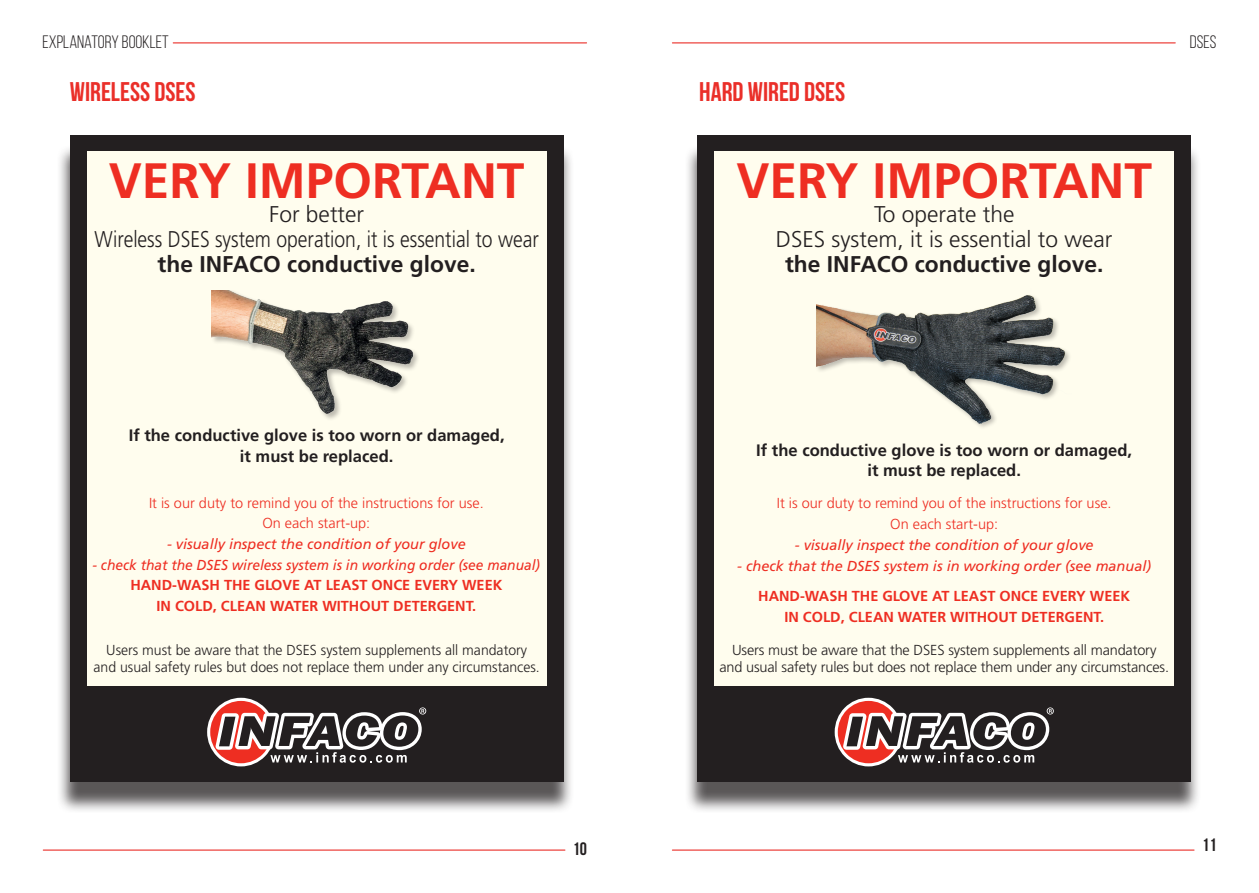
<style>
.page{position:relative;width:1259px;height:893px;background:#fff}
.page>*{position:absolute;margin:0;border:0;box-sizing:border-box;transform-origin:0 0}
.t1{font:700 49.65px "Frutiger Pro";color:#ee2e22}
.t2{font:700 27px "Bebas Neue";color:#ea2f29}
.t3{font:300 22.8px/24.9px "Frutiger Pro";color:#231f20;text-align:center}
.t4{font:700 22.8px "Frutiger Pro";color:#231f20}
.t5{font:18px "Bebas Neue";color:#231f20}
.t6{font:700 18px "Bebas Neue";color:#231f20}
.t7{font:700 16.5px/20.7px "Frutiger Pro";color:#231f20;text-align:center}
.t8{font:300 14.55px/16.5px "Frutiger Pro";letter-spacing:-.01em;color:#231f20;text-align:center}
.t9{font:700 14.55px/20.7px "Frutiger Pro";color:#ee2e22;text-align:center}
.t10{font:italic 14.55px "Frutiger Pro";color:#ee2e22}
.t11{font:300 14.55px/20.7px "Frutiger Pro";color:#ee2e22;text-align:center}
.t12{font:italic 14.55px "Frutiger Pro";color:#ee2e22;scale:.95 1}
</style>
<div class="page">
<hr style="left:43px;top:849px;width:522px;height:2px;background:#ea2f29">
<hr style="left:173px;top:42px;width:413px;height:1px;background:#ea2f29">
<hr style="left:672px;top:849px;width:522px;height:2px;background:#ea2f29">
<hr style="left:672px;top:42px;width:503px;height:1px;background:#ea2f29">
<div style="left:684px;top:144px;width:517px;height:670px;background:#231f20;opacity:.75"></div>
<div style="left:697px;top:136px;width:494px;height:646px;background:#231f20"></div>
<div style="left:714px;top:151px;width:460px;height:534px;background:#fffdee"></div>
<svg style="left:834px;top:698px;width:219px;height:68px"></svg>
<img style="left:816px;top:295px;width:254px;height:129px">
<div style="left:56px;top:144px;width:518px;height:670px;background:#231f20;opacity:.75"></div>
<div style="left:70px;top:136px;width:494px;height:646px;background:#231f20"></div>
<div style="left:87px;top:151px;width:459px;height:534px;background:#fffdee"></div>
<svg style="left:207px;top:698px;width:219px;height:68px"></svg>
<img style="left:212px;top:290px;width:206px;height:129px">
<p class="t5" style="left:43px;top:32px;width:127px">EXPLANATORY BOOKLET</p>
<p class="t5" style="left:1189px;top:32px;width:28px">DSES</p>
<h2 class="t2" style="left:70px;top:77px;width:127px">WIRELESS DSES</h2>
<h2 class="t2" style="left:699px;top:77px;width:148px">HARD WIRED DSES</h2>
<h1 class="t1" style="left:109px;top:151px;width:417px">VERY IMPORTANT</h1>
<h3 class="t3" style="left:94px;top:202px;width:446px">For better<br>Wireless DSES system operation, it is essential to wear</h3>
<h3 class="t4" style="left:158px;top:251px;width:320px">the INFACO conductive glove.</h3>
<h1 class="t1" style="left:736px;top:151px;width:417px">VERY IMPORTANT</h1>
<h3 class="t3" style="left:776px;top:202px;width:338px">To operate the<br>DSES system, it is essential to wear</h3>
<h3 class="t4" style="left:785px;top:251px;width:320px">the INFACO conductive glove.</h3>
<p class="t7" style="left:129px;top:425px;width:377px">If the conductive glove is too worn or damaged, it must be replaced.</p>
<p class="t7" style="left:756px;top:439px;width:377px">If the conductive glove is too worn or damaged, it must be replaced.</p>
<p class="t11" style="left:149px;top:492px;width:336px">It is our duty to remind you of the instructions for use.<br>On each start-up:</p>
<p class="t10" style="left:167px;top:535px;width:300px">- visually inspect the condition of your glove</p>
<p class="t12" style="left:93px;top:556px;width:473px">- check that the DSES wireless system is in working order (see manual)</p>
<p class="t9" style="left:130px;top:575px;width:373px">HAND-WASH THE GLOVE AT LEAST ONCE EVERY WEEK<br>IN COLD, CLEAN WATER WITHOUT DETERGENT.</p>
<p class="t11" style="left:777px;top:493px;width:336px">It is our duty to remind you of the instructions for use.<br>On each start-up:</p>
<p class="t10" style="left:795px;top:536px;width:300px">- visually inspect the condition of your glove</p>
<p class="t10" style="left:737px;top:557px;width:415px">- check that the DSES system is in working order (see manual)</p>
<p class="t9" style="left:758px;top:586px;width:373px">HAND-WASH THE GLOVE AT LEAST ONCE EVERY WEEK<br>IN COLD, CLEAN WATER WITHOUT DETERGENT.</p>
<p class="t8" style="left:94px;top:642px;width:448px">Users must be aware that the DSES system supplements all mandatory and usual safety rules but does not replace them under any circumstances.</p>
<p class="t8" style="left:719px;top:642px;width:451px">Users must be aware that the DSES system supplements all mandatory and usual safety rules but does not replace them under any circumstances.</p>
<p class="t6" style="left:573px;top:839px;width:16px">10</p>
<p class="t6" style="left:1202px;top:835px;width:16px">11</p>
</div>
